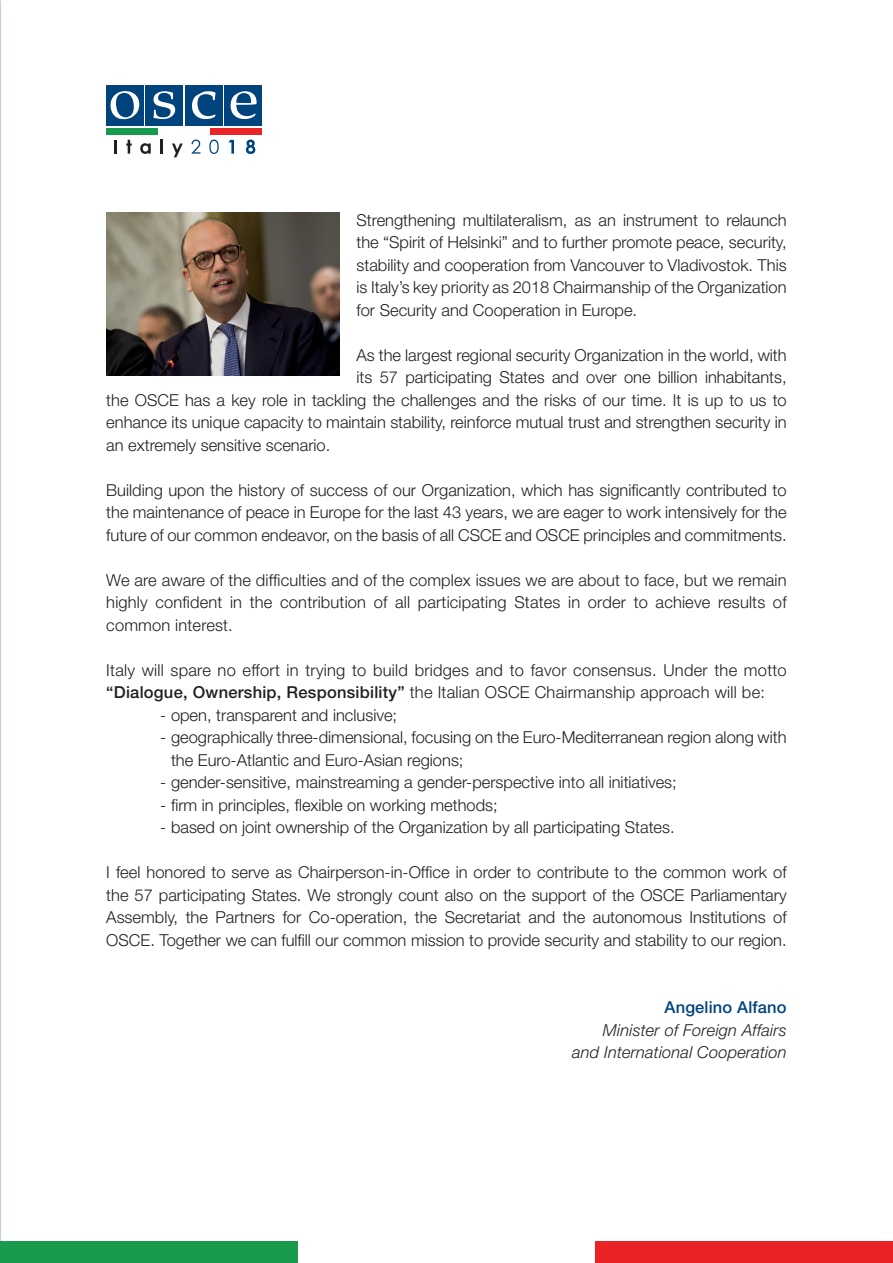
<style>
.page{position:relative;width:893px;height:1263px;background:#fff}
.page>*{position:absolute;margin:0;border:0;box-sizing:border-box;transform-origin:0 0}
.t1{font:300 16.5px/22.5px "Helvetica Neue";color:#231f20;text-align:justify}
.t2{font:italic 300 16.5px "Helvetica Neue";letter-spacing:.01em;color:#231f20}
.t3{font:500 16.5px "Helvetica Neue";letter-spacing:.01em;color:#01437c}
.s1{font-weight:500}
</style>
<div class="page">
<img style="left:106px;top:213px;width:233px;height:162px">
<div style="left:595px;top:1242px;width:298px;height:21px;background:#ea2426"></div>
<div style="left:0;top:1242px;width:298px;height:21px;background:#189b4c"></div>
<hr style="left:114px;top:140px;width:3px;height:14px;background:#231f20">
<svg style="left:126px;top:140px;width:6px;height:14px"></svg>
<svg style="left:140px;top:143px;width:11px;height:11px"></svg>
<svg style="left:161px;top:140px;width:2px;height:14px"></svg>
<svg style="left:172px;top:143px;width:11px;height:14px"></svg>
<svg style="left:191px;top:140px;width:9px;height:14px"></svg>
<svg style="left:209px;top:140px;width:10px;height:14px"></svg>
<svg style="left:229px;top:140px;width:5px;height:14px"></svg>
<svg style="left:246px;top:140px;width:9px;height:14px"></svg>
<div style="left:210px;top:129px;width:52px;height:6px;background:#ea2426"></div>
<div style="left:106px;top:129px;width:52px;height:6px;background:#189b4c"></div>
<div style="left:106px;top:85px;width:37px;height:40px;background:#01437c"></div>
<div style="left:146px;top:85px;width:37px;height:40px;background:#01437c"></div>
<div style="left:185px;top:85px;width:37px;height:40px;background:#01437c"></div>
<div style="left:225px;top:85px;width:37px;height:40px;background:#01437c"></div>
<svg style="left:231px;top:91px;width:26px;height:28px"></svg>
<svg style="left:192px;top:91px;width:24px;height:28px"></svg>
<svg style="left:153px;top:91px;width:22px;height:28px"></svg>
<svg style="left:111px;top:91px;width:28px;height:28px"></svg>
<p class="t1" style="left:356px;top:208px;width:432px">Strengthening multilateralism, as an instrument to relaunch the “Spirit of Helsinki” and to further promote peace, security, stability and cooperation from Vancouver to Vladivostok. This is Italy’s key priority as 2018 Chairmanship of the Organization for Security and Cooperation in Europe.</p>
<p class="t1" style="left:356px;top:343px;width:432px">As the largest regional security Organization in the world, with</p>
<p class="t1" style="left:356px;top:366px;width:432px">its 57 participating States and over one billion inhabitants,</p>
<p class="t1" style="left:106px;top:388px;width:682px">the OSCE has a key role in tackling the challenges and the risks of our time. It is up to us to</p>
<p class="t1" style="left:106px;top:411px;width:682px">enhance its unique capacity to maintain stability, reinforce mutual trust and strengthen security in</p>
<p class="t1" style="left:106px;top:433px;width:226px">an extremely sensitive scenario.</p>
<p class="t1" style="left:106px;top:478px;width:682px">Building upon the history of success of our Organization, which has significantly contributed to the maintenance of peace in Europe for the last 43 years, we are eager to work intensively for the future of our common endeavor, on the basis of all CSCE and OSCE principles and commitments.</p>
<p class="t1" style="left:106px;top:568px;width:682px">We are aware of the difficulties and of the complex issues we are about to face, but we remain highly confident in the contribution of all participating States in order to achieve results of common interest.</p>
<p class="t1" style="left:106px;top:658px;width:682px">Italy will spare no effort in trying to build bridges and to favor consensus. Under the motto <span class="s1">“Dialogue, Ownership, Responsibility”</span> the Italian OSCE Chairmanship approach will be:</p>
<p class="t1" style="left:160px;top:703px;width:238px">- open, transparent and inclusive;</p>
<p class="t1" style="left:171px;top:726px;width:617px;text-indent:-11px">- geographically three-dimensional, focusing on the Euro-Mediterranean region along with the Euro-Atlantic and Euro-Asian regions;</p>
<p class="t1" style="left:160px;top:771px;width:518px">- gender-sensitive, mainstreaming a gender-perspective into all initiatives;</p>
<p class="t1" style="left:160px;top:793px;width:339px">- firm in principles, flexible on working methods;</p>
<p class="t1" style="left:160px;top:816px;width:516px">- based on joint ownership of the Organization by all participating States.</p>
<p class="t1" style="left:106px;top:861px;width:682px">I feel honored to serve as Chairperson-in-Office in order to contribute to the common work of the 57 participating States. We strongly count also on the support of the OSCE Parliamentary Assembly, the Partners for Co-operation, the Secretariat and the autonomous Institutions of OSCE. Together we can fulfill our common mission to provide security and stability to our region.</p>
<p class="t3" style="left:664px;top:997px;width:124px">Angelino Alfano</p>
<p class="t2" style="left:603px;top:1020px;width:185px">Minister of Foreign Affairs</p>
<p class="t2" style="left:572px;top:1042px;width:216px">and International Cooperation</p>
</div>
